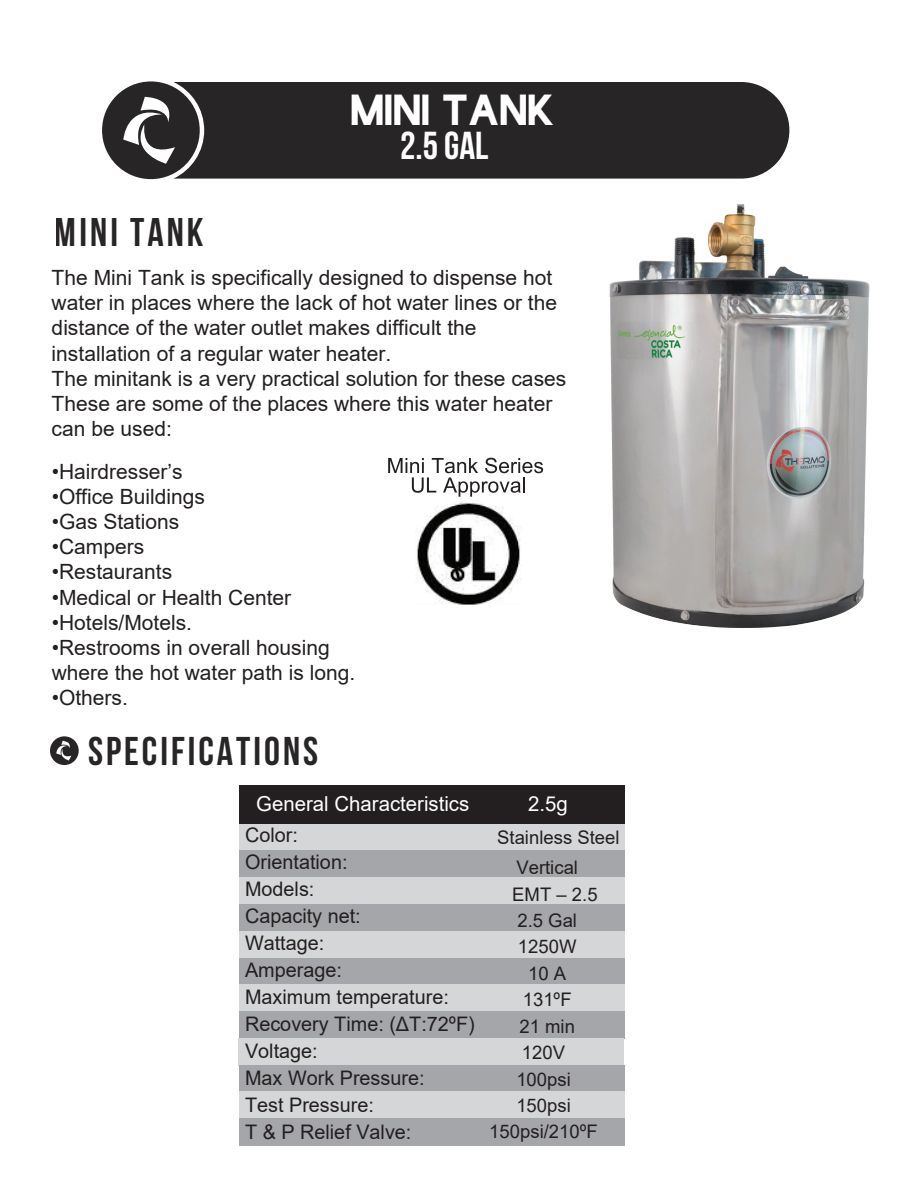
<style>
.page{position:relative;width:918px;height:1188px;background:#fff}
.page>*{position:absolute;margin:0;border:0;box-sizing:border-box;transform-origin:0 0}
.t1{font:40.2px "Bebas Neue";letter-spacing:.075em;color:#282526}
.t2{font:40.2px "Facile Sans";color:#fff}
.t3{font:39px "Bebas Neue";color:#fff}
.t4{font:21px/25.2px "Arial";color:#231f20}
.t5{font:20.7px "Arial";color:#fff}
.t6{font:20.1px/27px "Arial";color:#231f20}
.t7{font:18.75px/30.2px "Arial";color:#231f20}
</style>
<div class="page">
<div style="left:50px;top:736px;width:29px;height:29px;background:#282526;border-radius:50%"></div>
<svg style="left:56px;top:741px;width:16px;height:20px"></svg>
<div style="left:173px;top:82px;width:616px;height:97px;background:#282526"></div>
<div style="left:102px;top:81px;width:98px;height:98px;background:#282526;border-radius:50%"></div>
<svg style="left:123px;top:97px;width:52px;height:67px"></svg>
<div style="left:239px;top:823px;width:386px;height:27px;background:#d5d6d8"></div>
<div style="left:239px;top:785px;width:386px;height:38px;background:#231f20"></div>
<div style="left:239px;top:850px;width:386px;height:28px;background:#a5a6aa"></div>
<div style="left:239px;top:878px;width:386px;height:27px;background:#d5d6d8"></div>
<div style="left:239px;top:905px;width:386px;height:27px;background:#a5a6aa"></div>
<div style="left:239px;top:932px;width:386px;height:27px;background:#d5d6d8"></div>
<div style="left:239px;top:959px;width:386px;height:25px;background:#a5a6aa"></div>
<div style="left:239px;top:984px;width:386px;height:27px;background:#d5d6d8"></div>
<div style="left:239px;top:1011px;width:386px;height:27px;background:#a5a6aa"></div>
<div style="left:239px;top:1039px;width:385px;height:27px;background:#d5d6d8"></div>
<div style="left:239px;top:1066px;width:386px;height:25px;background:#a5a6aa"></div>
<div style="left:239px;top:1091px;width:386px;height:27px;background:#d5d6d8"></div>
<div style="left:239px;top:1118px;width:386px;height:27px;background:#a5a6aa"></div>
<img style="left:388px;top:204px;width:482px;height:424px">
<h1 class="t2" style="left:352px;top:87px;width:206px">MINI TANK</h1>
<h1 class="t1" style="left:55px;top:210px;width:150px">MINI TANK</h1>
<h2 class="t3" style="left:400px;top:124px;width:90px">2.5 GAL</h2>
<p class="t4" style="left:52px;top:265px;width:516px">The Mini Tank is specifically designed to dispense hot water in places where the lack of hot water lines or the distance of the water outlet makes difficult the installation of a regular water heater.<br>The minitank is a very practical solution for these cases These are some of the places where this water heater can be used:</p>
<p class="t4" style="left:52px;top:458px;width:133px">•Hairdresser’s</p>
<p class="t4" style="left:52px;top:484px;width:155px">•Office Buildings</p>
<p class="t4" style="left:52px;top:509px;width:129px">•Gas Stations</p>
<p class="t4" style="left:52px;top:534px;width:94px">•Campers</p>
<p class="t4" style="left:52px;top:559px;width:122px">•Restaurants</p>
<p class="t4" style="left:52px;top:584px;width:241px">•Medical or Health Center</p>
<p class="t4" style="left:52px;top:610px;width:142px">•Hotels/Motels.</p>
<p class="t4" style="left:52px;top:635px;width:305px">•Restrooms in overall housing where the hot water path is long.</p>
<p class="t4" style="left:52px;top:685px;width:78px">•Others.</p>
<h1 class="t1" style="left:88px;top:729px;width:232px">SPECIFICATIONS</h1>
<p class="t5" style="left:256px;top:790px;width:215px">General Characteristics</p>
<p class="t5" style="left:528px;top:790px;width:41px">2.5g</p>
<p class="t7" style="left:516px;top:822px;width:105px;text-indent:-19px">Stainless Steel<br>Vertical</p>
<p class="t7" style="left:512px;top:879px;width:87px">EMT – 2.5</p>
<p class="t7" style="left:517px;top:905px;width:61px">2.5 Gal</p>
<p class="t7" style="left:518px;top:932px;width:60px">1250W</p>
<p class="t7" style="left:528px;top:958px;width:40px">10 A</p>
<p class="t7" style="left:523px;top:985px;width:50px">131ºF</p>
<p class="t7" style="left:519px;top:1011px;width:57px">21 min</p>
<p class="t7" style="left:522px;top:1037px;width:45px">120V</p>
<p class="t7" style="left:516px;top:1064px;width:56px">100psi</p>
<p class="t7" style="left:516px;top:1090px;width:56px">150psi</p>
<p class="t7" style="left:489px;top:1117px;width:110px">150psi/210ºF</p>
<p class="t6" style="left:245px;top:821px;width:231px">Color:<br>Orientation:<br>Models:<br>Capacity net:<br>Wattage:<br>Amperage:<br>Maximum temperature:<br>Recovery Time: (ΔT:72ºF)<br>Voltage:<br>Max Work Pressure:<br>Test Pressure:<br>T &amp; P Relief Valve:</p>
</div>
